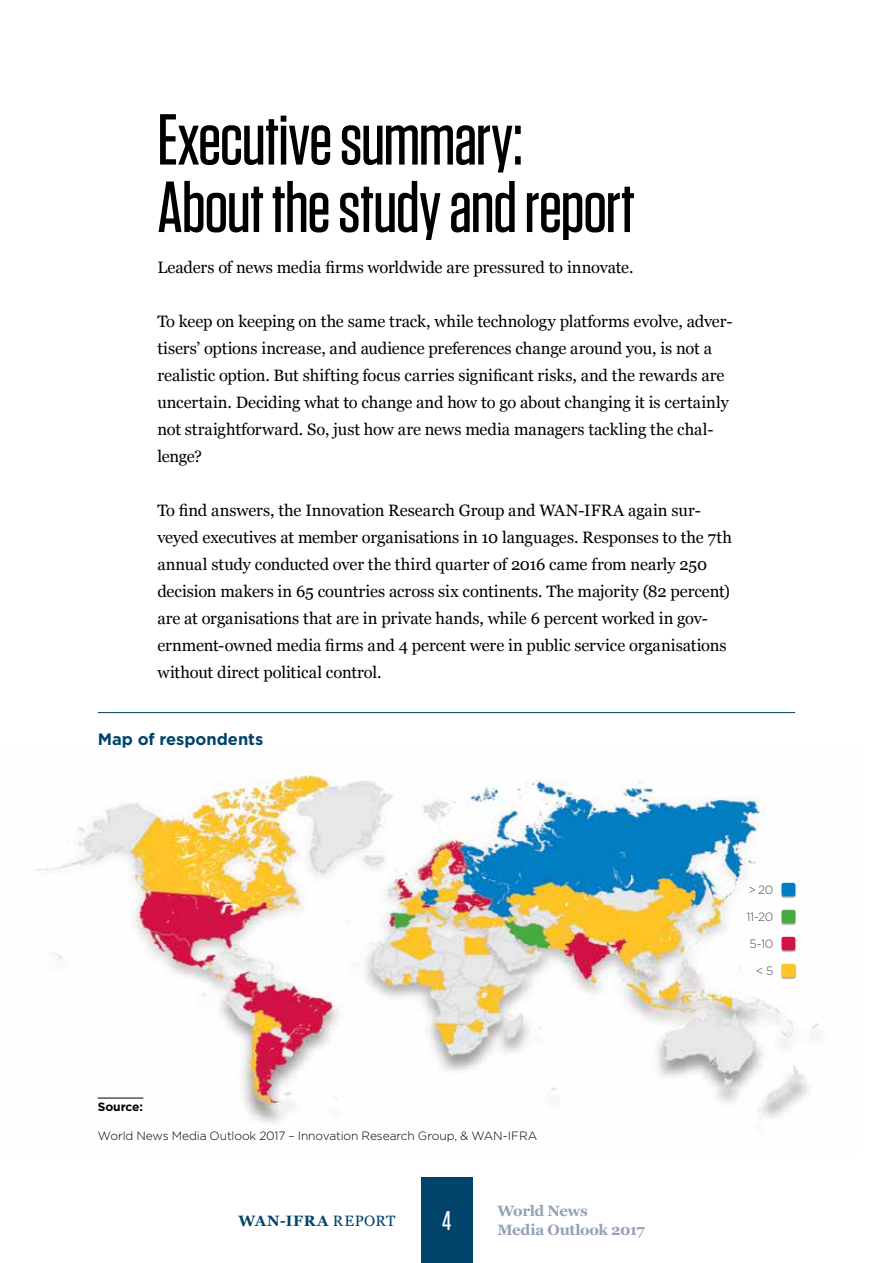
<style>
.page{position:relative;width:893px;height:1263px;background:#fff}
.page>*{position:absolute;margin:0;border:0;box-sizing:border-box;transform-origin:0 0}
.t1{font:500 72px/67.5px "Tungsten";letter-spacing:-.02em;color:#000}
.t2{font:500 27px "Tungsten";color:#fff}
.t3{font:16.5px/27px "Georgia";letter-spacing:-.005em;color:#000}
.t4{font:700 16.5px "Gotham";color:#00446a}
.t5{font:700 15px/18.8px "Georgia";letter-spacing:-.03em;color:#95a1b4}
.t6{font:700 15px "Georgia";letter-spacing:.045em;color:#00446a}
.t7{font:300 12px "Gotham";letter-spacing:-.01em;color:#000}
.t8{font:300 12px "Gotham";letter-spacing:-.03em;color:#4d4d4f}
.t9{font:700 12px "Gotham";letter-spacing:-.005em;color:#000}
.s1{font-weight:400}
</style>
<div class="page">
<img style="left:36px;top:765px;width:783px;height:358px">
<hr style="left:98px;top:712px;width:697px;height:1px;background:#00446a">
<hr style="left:98px;top:1098px;width:45px;height:1px;background:#000">
<div style="left:781px;top:883px;width:15px;height:15px;background:#000;opacity:.35"></div>
<div style="left:782px;top:883px;width:13px;height:13px;background:#007dc3;border-radius:2px"></div>
<div style="left:781px;top:910px;width:15px;height:15px;background:#000;opacity:.35"></div>
<div style="left:782px;top:910px;width:13px;height:13px;background:#49aa42;border-radius:2px"></div>
<div style="left:781px;top:937px;width:15px;height:15px;background:#000;opacity:.35"></div>
<div style="left:782px;top:937px;width:13px;height:13px;background:#d31146;border-radius:2px"></div>
<div style="left:781px;top:964px;width:15px;height:15px;background:#000;opacity:.35"></div>
<div style="left:782px;top:964px;width:13px;height:13px;background:#ffc425;border-radius:2px"></div>
<div style="left:421px;top:1178px;width:51px;height:85px;background:#00446a"></div>
<h1 class="t1" style="left:157px;top:107px;width:479px">Executive summary:<br>About the study and report</h1>
<p class="t3" style="left:157px;top:253px;width:478px">Leaders of news media firms worldwide are pressured to innovate.</p>
<p class="t3" style="left:157px;top:307px;width:577px">To keep on keeping on the same track, while technology platforms evolve, adver&shy;tisers’ options increase, and audience preferences change around you, is not a realistic option. But shifting focus carries significant risks, and the rewards are uncertain. Deciding what to change and how to go about changing it is certainly not straightforward. So, just how are news media managers tackling the chal&shy;lenge?</p>
<p class="t3" style="left:157px;top:496px;width:576px">To find answers, the Innovation Research Group and WAN-IFRA again sur&shy;veyed executives at member organisations in 10 languages. Responses to the 7th annual study conducted over the third quarter of 2016 came from nearly 250 decision makers in 65 countries across six continents. The majority (82 percent) are at organisations that are in private hands, while 6 percent worked in gov&shy;ernment-owned media firms and 4 percent were in public service organisations without direct political control.</p>
<p class="t4" style="left:98px;top:728px;width:167px">Map of respondents</p>
<p class="t9" style="left:98px;top:1099px;width:47px">Source:</p>
<p class="t7" style="left:98px;top:1128px;width:441px">World News Media Outlook 2017 – Innovation Research Group, &amp; WAN-IFRA</p>
<p class="t6" style="left:239px;top:1209px;width:158px">WAN-IFRA <span class="s1">REPORT</span></p>
<h2 class="t2" style="left:442px;top:1206px;width:10px">4</h2>
<p class="t5" style="left:497px;top:1201px;width:149px">World News<br>Media Outlook 2017</p>
<p class="t8" style="left:748px;top:882px;width:27px">&gt; 20</p>
<p class="t8" style="left:746px;top:909px;width:28px">11-20</p>
<p class="t8" style="left:750px;top:936px;width:25px">5-10</p>
<p class="t8" style="left:756px;top:963px;width:19px">&lt; 5</p>
</div>
